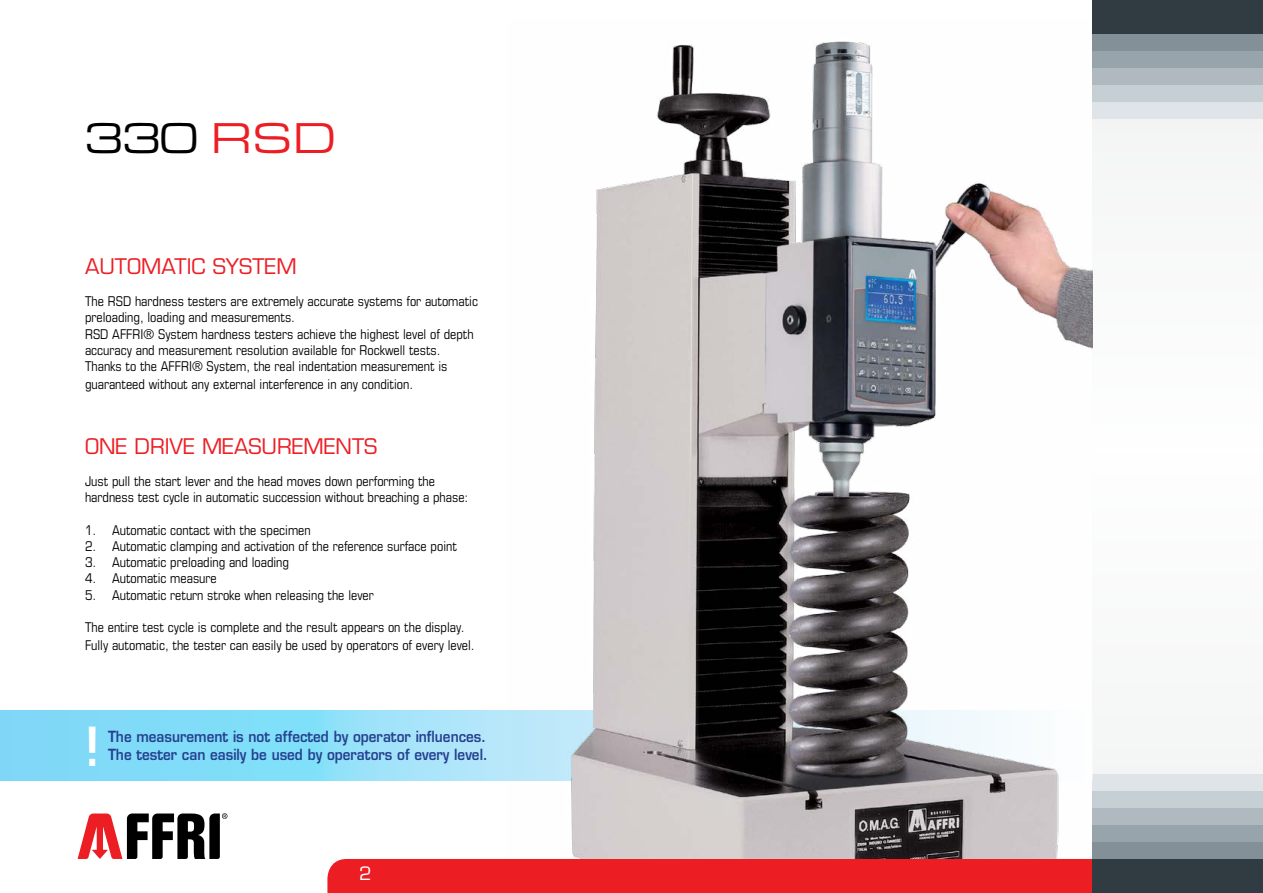
<style>
.page{position:relative;width:1263px;height:893px;background:#fff}
.page>*{position:absolute;margin:0;border:0;box-sizing:border-box;transform-origin:0 0}
.t1{font:600 52.5px "Eurostile";color:#fff;scale:.89 1}
.t2{font:44.85px "Eurostile Extended Roman DTC";color:#000}
.t3{font:21px "Eurostile";color:#ed1d24}
.t4{font:18px "Eurostile";color:#fff}
.t5{font:600 15px "Eurostile";color:#25408f;scale:.9 1}
.t6{font:condensed 13.5px/16.2px "Eurostile";color:#000}
.s1{color:#ed1d24}
</style>
<div class="page">
<div style="left:1093px;top:110px;width:170px;height:671px;background:#f9f9fa"></div>
<svg style="left:78px;top:813px;width:149px;height:46px"></svg>
<div style="left:1093px;top:93px;width:170px;height:26px;background:#dfe4e8"></div>
<div style="left:1093px;top:76px;width:170px;height:26px;background:#c6cfd4"></div>
<div style="left:1093px;top:59px;width:170px;height:26px;background:#afb9bf"></div>
<div style="left:1093px;top:42px;width:170px;height:26px;background:#98a4ab"></div>
<div style="left:1093px;top:25px;width:170px;height:26px;background:#839097"></div>
<div style="left:1093px;top:0;width:170px;height:34px;background:#303b42"></div>
<div style="left:327px;top:859px;width:766px;height:34px;background:#ed1d24"></div>
<div style="left:1093px;top:774px;width:170px;height:25px;background:#dfe4e8"></div>
<div style="left:1093px;top:791px;width:170px;height:25px;background:#c6cfd4"></div>
<div style="left:1093px;top:808px;width:170px;height:25px;background:#afb9bf"></div>
<div style="left:1093px;top:825px;width:170px;height:25px;background:#98a4ab"></div>
<div style="left:1093px;top:842px;width:170px;height:25px;background:#839097"></div>
<div style="left:1093px;top:859px;width:170px;height:34px;background:#303b42"></div>
<svg style="left:0;top:711px;width:506px;height:69px;background:#8ddef8"></svg>
<img style="left:506px;top:18px;width:587px;height:841px">
<h2 class="t2" style="left:85px;top:115px;width:253px">330 <span class="s1">RSD</span></h2>
<h3 class="t3" style="left:85px;top:253px;width:213px">AUTOMATIC SYSTEM</h3>
<p class="t6" style="left:85px;top:293px;width:394px">The RSD hardness testers are extremely accurate systems for automatic preloading, loading and measurements.<br>RSD AFFRI® System hardness testers achieve the highest level of depth accuracy and measurement resolution available for Rockwell tests.<br>Thanks to the AFFRI® System, the real indentation measurement is</p>
<p class="t6" style="left:85px;top:376px;width:330px">guaranteed without any external interference in any condition.</p>
<h3 class="t3" style="left:85px;top:433px;width:294px">ONE DRIVE MEASUREMENTS</h3>
<p class="t6" style="left:85px;top:473px;width:385px">Just pull the start lever and the head moves down performing the hardness test cycle in automatic succession without breaching a phase:</p>
<p class="t6" style="left:85px;top:522px;width:227px">1. Automatic contact with the specimen</p>
<p class="t6" style="left:85px;top:538px;width:373px">2. Automatic clamping and activation of the reference surface point</p>
<p class="t6" style="left:85px;top:554px;width:205px">3. Automatic preloading and loading</p>
<p class="t6" style="left:85px;top:570px;width:133px">4. Automatic measure</p>
<p class="t6" style="left:85px;top:586px;width:290px">5. Automatic return stroke when releasing the lever</p>
<p class="t6" style="left:85px;top:618px;width:391px;line-height:18px">The entire test cycle is complete and the result appears on the display.<br>Fully automatic, the tester can easily be used by operators of every level.</p>
<h1 class="t1" style="left:85px;top:714px;width:18px">!</h1>
<p class="t5" style="left:108px;top:727px;width:422px">The measurement is not affected by operator influences.</p>
<p class="t5" style="left:108px;top:745px;width:423px">The tester can easily be used by operators of every level.</p>
<h3 class="t4" style="left:359px;top:862px;width:14px">2</h3>
</div>
